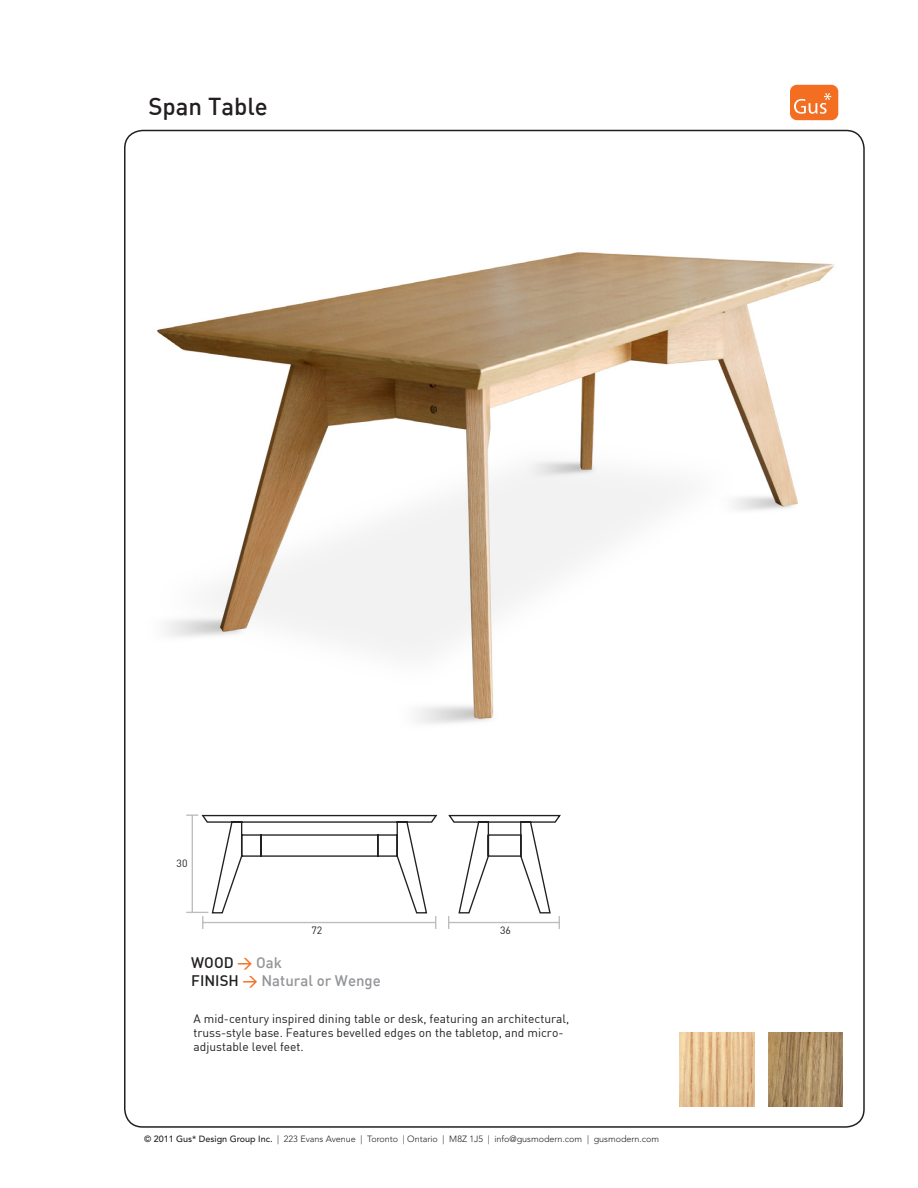
<style>
.page{position:relative;width:918px;height:1188px;background:#fff}
.page>*{position:absolute;margin:0;border:0;box-sizing:border-box;transform-origin:0 0}
.Product_Name_Headlin{font:500 24px "DIN";color:#231f20}
.Product_Name_Headlin-2{font:500 15px "DIN";color:#939598}
.Product_Name_Headlin-3{font:500 15px "DIN";color:#231f20}
.Product_Description{font:12px/14.4px "DIN";color:#231f20}
.t1{font:10.5px "DIN";color:#231f20}
.t2{font:300 9px "Avenir LT";color:#231f20}
.s1{color:#f36e21}
.s2{color:#939598}
.s3{color:#231f20}
.s4{font-weight:500}
</style>
<div class="page">
<div style="left:790px;top:85px;width:48px;height:35px;background:#f36e21;border-radius:7px"></div>
<svg style="left:794px;top:93px;width:37px;height:21px"></svg>
<img style="left:157px;top:252px;width:678px;height:472px">
<svg style="left:186px;top:814px;width:375px;height:115px"></svg>
<hr style="left:449px;top:922px;width:110px;height:1px;background:#bcbdc0">
<img style="left:768px;top:1032px;width:75px;height:75px">
<img style="left:680px;top:1032px;width:74px;height:75px">
<p class="Product_Name_Headlin" style="left:148px;top:91px;width:121px">Span Table</p>
<p class="t1" style="left:177px;top:857px;width:12px">30</p>
<p class="t1" style="left:311px;top:924px;width:12px">72</p>
<p class="t1" style="left:500px;top:924px;width:12px">36</p>
<p class="Product_Name_Headlin-3" style="left:191px;top:953px;width:92px">WOOD <span class="s1">&gt;</span> <span class="s2">Oak</span></p>
<p class="Product_Name_Headlin-2" style="left:191px;top:971px;width:191px"><span class="s3">FINISH</span> <span class="s1">&gt;</span> Natural or Wenge</p>
<p class="Product_Description" style="left:194px;top:1011px;width:377px">A mid-century inspired dining table or desk, featuring an architectural, truss-style base. Features bevelled edges on the tabletop, and micro&shy;adjustable level feet.</p>
<p class="t2" style="left:144px;top:1134px;width:517px"><span class="s4">© 2011 Gus* Design Group Inc.</span> | 223 Evans Avenue | Toronto | Ontario | M8Z 1J5 | info@gusmodern.com | gusmodern.com</p>
</div>
